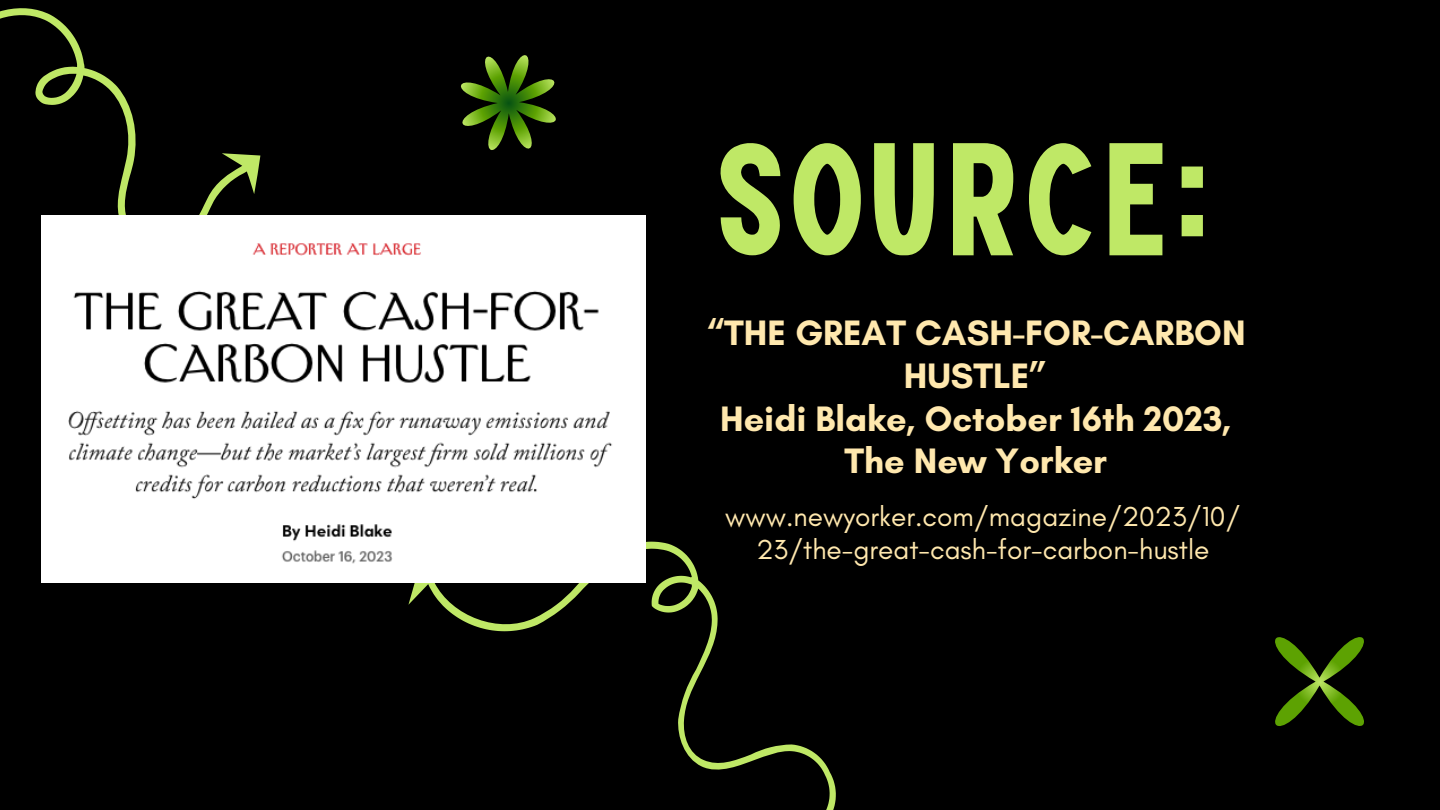
<style>
.page{position:relative;width:1440px;height:810px;background:#000}
.page>*{position:absolute;margin:0;border:0;box-sizing:border-box;transform-origin:0 0}
.t1{font:160px "High Cruiser";color:#bfe866}
.t2{font:700 36px/42.8px "Glacial Indifference";color:#ffe8ae;text-align:center}
.t3{font:28px/33px "Glacial Indifference";color:#ffe8ae;text-align:center}
</style>
<div class="page">
<svg style="left:393px;top:541px;width:443px;height:269px"></svg>
<svg style="left:0;top:8px;width:260px;height:208px"></svg>
<svg style="left:1275px;top:637px;width:89px;height:89px"></svg>
<svg style="left:461px;top:55px;width:95px;height:95px"></svg>
<img style="left:41px;top:216px;width:605px;height:366px">
<p class="t1" style="left:711px;top:113px;width:503px">SOURCE:</p>
<p class="t2" style="left:706px;top:311px;width:541px">“THE GREAT CASH-FOR-CARBON<br>HUSTLE”</p>
<p class="t2" style="left:720px;top:397px;width:513px">Heidi Blake, October 16th 2023,</p>
<p class="t2" style="left:845px;top:439px;width:264px">The New Yorker</p>
<p class="t3" style="left:725px;top:500px;width:517px">www.newyorker.com/magazine/2023/10/<br>23/the-great-cash-for-carbon-hustle</p>
</div>
